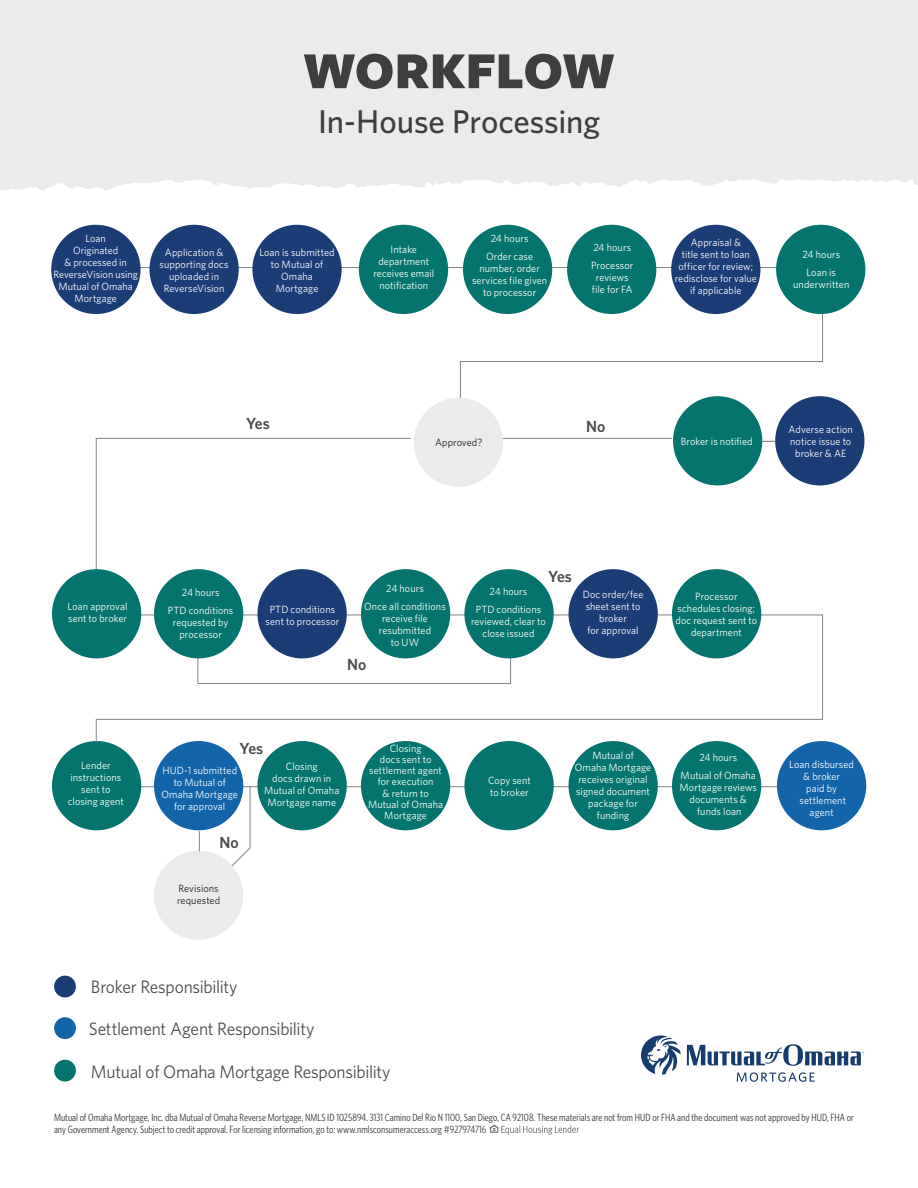
<style>
.page{position:relative;width:918px;height:1188px;background:#fff}
.page>*{position:absolute;margin:0;border:0;box-sizing:border-box;transform-origin:0 0}
.t1{font:900 54px "Freight Sans";letter-spacing:-.01em;color:#3e3e3f}
.t2{font:500 33px "Whitney";letter-spacing:-.005em;color:#3e3e3f}
.t3{font:18px "Whitney";letter-spacing:-.015em;color:#4b4c4d}
.t4{font:600 16.05px "Whitney";letter-spacing:-.005em;color:#4b4c4d}
.t5{font:10.5px/12px "Whitney";letter-spacing:.01em;color:#fff;text-align:center}
.t6{font:10.5px/12px "Whitney Condensed";letter-spacing:.005em;color:#3e3e3f}
.t7{font:10.5px/12px "Whitney";letter-spacing:.005em;color:#231f20}
</style>
<div class="page">
<div style="left:0;top:0;width:918px;height:215px;background:#ebebec"></div>
<svg style="left:0;top:179px;width:918px;height:78px;fill:#fff"></svg>
<svg style="left:229px;top:785px;width:22px;height:83px"></svg>
<hr style="left:87px;top:786px;width:705px;height:1px;background:#808285">
<hr style="left:138px;top:267px;width:647px;height:1px;background:#808285">
<svg style="left:96px;top:438px;width:315px;height:136px"></svg>
<svg style="left:460px;top:310px;width:363px;height:92px"></svg>
<div style="left:414px;top:398px;width:89px;height:89px;background:#ebebec;border-radius:50%"></div>
<div style="left:154px;top:851px;width:89px;height:89px;background:#ebebec;border-radius:50%"></div>
<div style="left:52px;top:569px;width:89px;height:89px;background:#05746e;border-radius:50%"></div>
<div style="left:52px;top:741px;width:89px;height:89px;background:#05746e;border-radius:50%"></div>
<div style="left:154px;top:569px;width:89px;height:89px;background:#05746e;border-radius:50%"></div>
<div style="left:154px;top:741px;width:89px;height:89px;background:#1364a9;border-radius:50%"></div>
<div style="left:257px;top:569px;width:90px;height:89px;background:#1a3d75;border-radius:50%"></div>
<div style="left:257px;top:741px;width:90px;height:89px;background:#05746e;border-radius:50%"></div>
<div style="left:569px;top:569px;width:89px;height:89px;background:#1a3d75;border-radius:50%"></div>
<div style="left:569px;top:741px;width:89px;height:89px;background:#05746e;border-radius:50%"></div>
<div style="left:361px;top:569px;width:89px;height:89px;background:#05746e;border-radius:50%"></div>
<div style="left:361px;top:741px;width:89px;height:89px;background:#05746e;border-radius:50%"></div>
<div style="left:672px;top:569px;width:89px;height:89px;background:#05746e;border-radius:50%"></div>
<div style="left:672px;top:741px;width:89px;height:89px;background:#05746e;border-radius:50%"></div>
<div style="left:673px;top:396px;width:89px;height:89px;background:#05746e;border-radius:50%"></div>
<div style="left:464px;top:569px;width:90px;height:89px;background:#05746e;border-radius:50%"></div>
<div style="left:464px;top:741px;width:90px;height:89px;background:#05746e;border-radius:50%"></div>
<div style="left:777px;top:741px;width:89px;height:89px;background:#1364a9;border-radius:50%"></div>
<div style="left:775px;top:396px;width:89px;height:89px;background:#1a3d75;border-radius:50%"></div>
<hr style="left:503px;top:438px;width:169px;height:1px;background:#808285">
<svg style="left:96px;top:614px;width:727px;height:129px"></svg>
<svg style="left:761px;top:441px;width:14px;height:1px"></svg>
<div style="left:149px;top:225px;width:90px;height:89px;background:#1a3d75;border-radius:50%"></div>
<div style="left:51px;top:225px;width:90px;height:89px;background:#1a3d75;border-radius:50%"></div>
<div style="left:252px;top:225px;width:90px;height:89px;background:#1a3d75;border-radius:50%"></div>
<div style="left:359px;top:225px;width:89px;height:89px;background:#05746e;border-radius:50%"></div>
<div style="left:463px;top:225px;width:89px;height:89px;background:#05746e;border-radius:50%"></div>
<div style="left:567px;top:225px;width:89px;height:89px;background:#05746e;border-radius:50%"></div>
<div style="left:776px;top:225px;width:89px;height:89px;background:#05746e;border-radius:50%"></div>
<div style="left:671px;top:225px;width:89px;height:89px;background:#1a3d75;border-radius:50%"></div>
<svg style="left:199px;top:831px;width:1px;height:20px"></svg>
<div style="left:54px;top:976px;width:22px;height:21px;background:#1a3d75;border-radius:50%"></div>
<div style="left:54px;top:1060px;width:22px;height:22px;background:#05746e;border-radius:50%"></div>
<div style="left:54px;top:1017px;width:22px;height:22px;background:#1364a9;border-radius:50%"></div>
<svg style="left:490px;top:1125px;width:89px;height:10px"></svg>
<svg style="left:641px;top:1035px;width:40px;height:40px"></svg>
<svg style="left:687px;top:1044px;width:177px;height:22px"></svg>
<svg style="left:737px;top:1072px;width:78px;height:10px"></svg>
<h1 class="t1" style="left:303px;top:42px;width:314px">WORKFLOW</h1>
<h2 class="t2" style="left:318px;top:100px;width:283px">In-House Processing</h2>
<p class="t5" style="left:53px;top:232px;width:86px">Loan<br>Originated<br>&amp; processed in<br>ReverseVision using<br>Mutual of Omaha<br>Mortgage</p>
<p class="t5" style="left:160px;top:246px;width:71px">Application &amp; supporting docs uploaded in<br>ReverseVision</p>
<p class="t5" style="left:259px;top:246px;width:77px">Loan is submitted to Mutual of<br>Omaha<br>Mortgage</p>
<p class="t5" style="left:373px;top:243px;width:62px">Intake department receives email notification</p>
<p class="t5" style="left:486px;top:229px;width:48px;line-height:18px">24 hours<br>Order case</p>
<p class="t5" style="left:472px;top:262px;width:77px">number, order services file given to processor</p>
<p class="t5" style="left:591px;top:239px;width:44px;line-height:18px;text-align:left">24 hours<br>Processor</p>
<p class="t5" style="left:592px;top:272px;width:42px">reviews file for FA</p>
<p class="t5" style="left:675px;top:236px;width:84px">Appraisal &amp;<br>title sent to loan officer for review; redisclose for value if applicable</p>
<p class="t5" style="left:802px;top:245px;width:39px;line-height:18px">24 hours<br>Loan is</p>
<p class="t5" style="left:793px;top:278px;width:58px">underwritten</p>
<h3 class="t4" style="left:246px;top:413px;width:25px">Yes</h3>
<p class="t7" style="left:435px;top:436px;width:49px">Approved?</p>
<h3 class="t4" style="left:586px;top:416px;width:21px">No</h3>
<p class="t5" style="left:681px;top:435px;width:73px">Broker is notified</p>
<p class="t5" style="left:789px;top:423px;width:66px">Adverse action notice issue to broker &amp; AE</p>
<p class="t5" style="left:68px;top:600px;width:61px;text-align:left">Loan approval sent to broker</p>
<p class="t5" style="left:168px;top:583px;width:67px;line-height:18px">24 hours<br>PTD conditions</p>
<p class="t5" style="left:173px;top:616px;width:57px">requested by processor</p>
<p class="t5" style="left:266px;top:603px;width:75px">PTD conditions sent to processor</p>
<p class="t5" style="left:364px;top:579px;width:83px;line-height:18px">24 hours<br>Once all conditions</p>
<p class="t5" style="left:379px;top:612px;width:54px">receive file resubmitted to UW</p>
<h3 class="t4" style="left:347px;top:654px;width:21px">No</h3>
<h3 class="t4" style="left:548px;top:566px;width:25px">Yes</h3>
<p class="t5" style="left:476px;top:582px;width:67px;line-height:18px">24 hours<br>PTD conditions</p>
<p class="t5" style="left:471px;top:615px;width:76px">reviewed, clear to close issued</p>
<p class="t5" style="left:583px;top:588px;width:62px">Doc order/fee sheet sent to broker<br>for approval</p>
<p class="t5" style="left:676px;top:590px;width:83px">Processor schedules closing; doc request sent to department</p>
<h3 class="t4" style="left:240px;top:738px;width:25px">Yes</h3>
<p class="t5" style="left:68px;top:759px;width:58px">Lender instructions sent to closing agent</p>
<p class="t5" style="left:162px;top:764px;width:78px">HUD-1 submitted to Mutual of<br>Omaha Mortgage for approval</p>
<h3 class="t4" style="left:220px;top:832px;width:21px">No</h3>
<p class="t7" style="left:177px;top:882px;width:45px">Revisions requested</p>
<p class="t5" style="left:264px;top:760px;width:77px">Closing<br>docs drawn in<br>Mutual of Omaha<br>Mortgage name</p>
<p class="t5" style="left:368px;top:742px;width:77px;line-height:11.2px">Closing<br>docs sent to settlement agent for execution<br>&amp; return to<br>Mutual of Omaha<br>Mortgage</p>
<p class="t5" style="left:488px;top:774px;width:44px;text-align:left">Copy sent to broker</p>
<p class="t5" style="left:575px;top:749px;width:78px">Mutual of<br>Omaha Mortgage receives original signed document package for funding</p>
<p class="t5" style="left:681px;top:748px;width:77px;line-height:18px">24 hours<br>Mutual of Omaha</p>
<p class="t5" style="left:680px;top:781px;width:79px">Mortgage reviews documents &amp; funds loan</p>
<h3 class="t3" style="left:91px;top:975px;width:148px">Broker Responsibility</h3>
<h3 class="t3" style="left:89px;top:1017px;width:227px">Settlement Agent Responsibility</h3>
<h3 class="t3" style="left:91px;top:1060px;width:301px">Mutual of Omaha Mortgage Responsibility</h3>
<p class="t5" style="left:789px;top:758px;width:66px">Loan disbursed &amp; broker<br>paid by settlement agent</p>
<p class="t6" style="left:54px;top:1111px;width:801px">Mutual of Omaha Mortgage, Inc. dba Mutual of Omaha Reverse Mortgage, NMLS ID 1025894. 3131 Camino Del Rio N 1100, San Diego, CA 92108. These materials are not from HUD or FHA and the document was not approved by HUD, FHA or any Government Agency. Subject to credit approval. For licensing information, go to: www.nmlsconsumeraccess.org #927974716</p>
</div>
